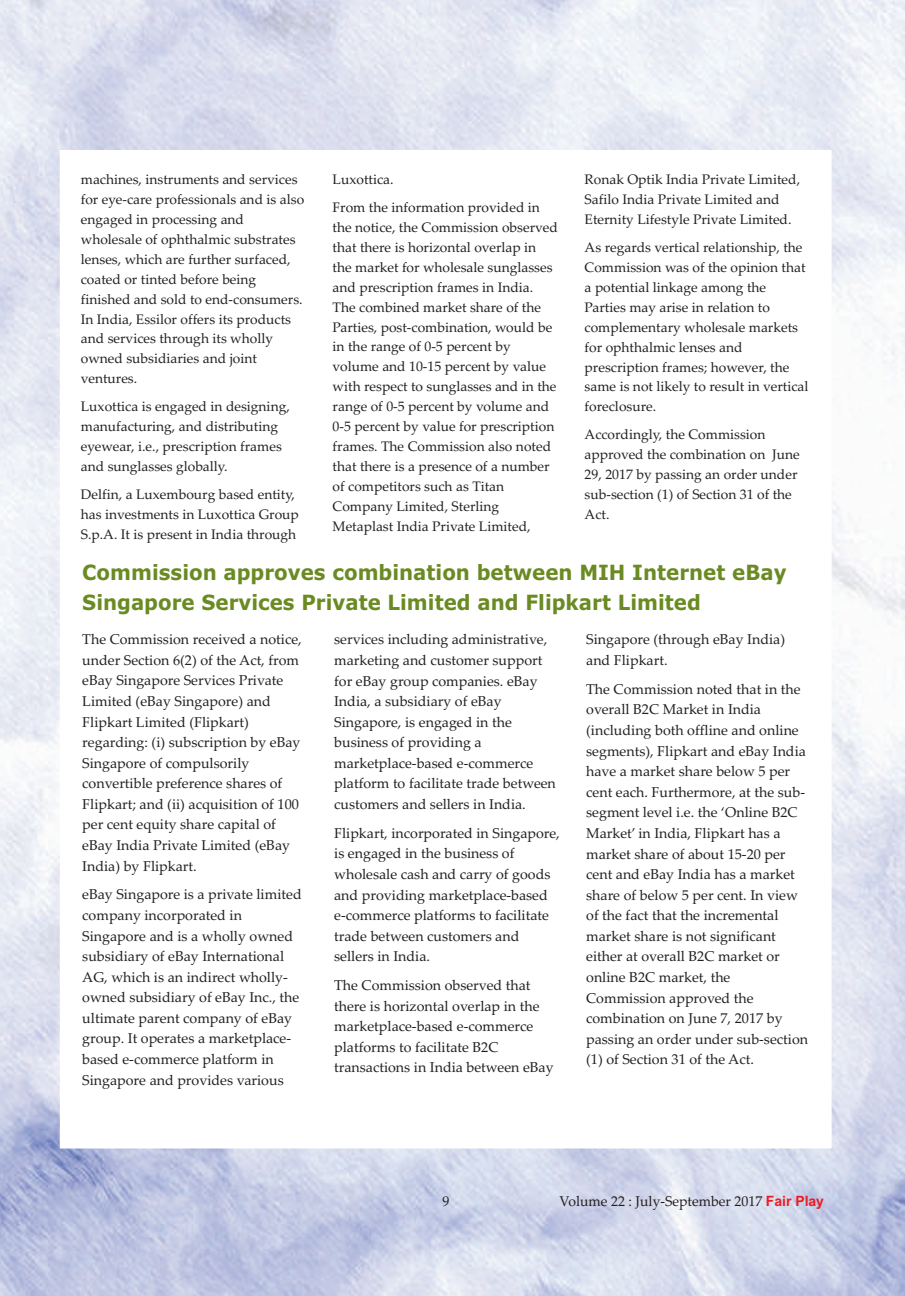
<style>
.page{position:relative;width:905px;height:1296px;background:#fff}
.page>*{position:absolute;margin:0;border:0;box-sizing:border-box;transform-origin:0 0}
.t1{font:700 21px/29.4px "Verdana";color:#6a8a22;scale:.94 1}
.t2{font:14.25px/20.5px "Palatino Linotype";color:#231f20}
.t3{font:13.8px/20px "Palatino Linotype";color:#231f20}
.s1{font-family:"Arial";font-weight:700;color:#ed1c24}
</style>
<div class="page">
<img style="left:1px;top:0;width:903px;height:1296px">
<img style="left:0;top:0;width:1px;height:1296px">
<div style="left:60px;top:151px;width:771px;height:997px;background:#fff"></div>
<p class="t3" style="left:81px;top:171px;width:225px">machines, instruments and services for eye-care professionals and is also engaged in processing and wholesale of ophthalmic substrates lenses, which are further surfaced, coated or tinted before being finished and sold to end-consumers.<br>In India, Essilor offers its products and services through its wholly owned subsidiaries and joint ventures.</p>
<p class="t3" style="left:81px;top:398px;width:210px">Luxottica is engaged in designing, manufacturing, and distributing eyewear, i.e., prescription frames and sunglasses globally.</p>
<p class="t3" style="left:81px;top:486px;width:219px">Delfin, a Luxembourg based entity, has investments in Luxottica Group<br>S.p.A. It is present in India through</p>
<p class="t3" style="left:584px;top:171px;width:217px">Ronak Optik India Private Limited,<br>Safilo India Private Limited and<br>Eternity Lifestyle Private Limited.</p>
<p class="t3" style="left:584px;top:239px;width:225px">As regards vertical relationship, the<br>Commission was of the opinion that a potential linkage among the<br>Parties may arise in relation to complementary wholesale markets for ophthalmic lenses and prescription frames; however, the same is not likely to result in vertical foreclosure.</p>
<p class="t3" style="left:584px;top:426px;width:217px">Accordingly, the Commission approved the combination on June<br>29, 2017 by passing an order under sub-section (1) of Section 31 of the<br>Act.</p>
<p class="t3" style="left:332px;top:167px;width:209px;line-height:27.9px">Luxottica.<br>From the information provided in</p>
<p class="t3" style="left:332px;top:219px;width:227px">the notice, the Commission observed that there is horizontal overlap in the market for wholesale sunglasses and prescription frames in India.<br>The combined market share of the Parties, post-combination, would be in the range of 0-5 percent by volume and 10-15 percent by value with respect to sunglasses and in the range of 0-5 percent by volume and 0-5 percent by value for prescription frames. The Commission also noted that there is a presence of a number of competitors such as Titan Company Limited, Sterling Metaplast India Private Limited,</p>
<h1 class="t1" style="left:82px;top:560px;width:750px">Commission approves combination between MIH Internet eBay<br>Singapore Services Private Limited and Flipkart Limited</h1>
<p class="t2" style="left:82px;top:631px;width:221px">The Commission received a notice, under Section 6(2) of the Act, from eBay Singapore Services Private<br>Limited (eBay Singapore) and<br>Flipkart Limited (Flipkart) regarding: (i) subscription by eBay<br>Singapore of compulsorily convertible preference shares of<br>Flipkart; and (ii) acquisition of 100 per cent equity share capital of eBay India Private Limited (eBay<br>India) by Flipkart.</p>
<p class="t2" style="left:82px;top:886px;width:221px">eBay Singapore is a private limited company incorporated in<br>Singapore and is a wholly owned subsidiary of eBay International<br>AG, which is an indirect wholly&shy;owned subsidiary of eBay Inc., the ultimate parent company of eBay group. It operates a marketplace&shy;based e-commerce platform in<br>Singapore and provides various</p>
<p class="t2" style="left:334px;top:631px;width:223px">services including administrative, marketing and customer support for eBay group companies. eBay<br>India, a subsidiary of eBay<br>Singapore, is engaged in the business of providing a marketplace-based e-commerce platform to facilitate trade between customers and sellers in India.</p>
<p class="t2" style="left:334px;top:824px;width:227px">Flipkart, incorporated in Singapore, is engaged in the business of wholesale cash and carry of goods and providing marketplace-based e-commerce platforms to facilitate trade between customers and sellers in India.</p>
<p class="t2" style="left:334px;top:977px;width:221px">The Commission observed that there is horizontal overlap in the marketplace-based e-commerce platforms to facilitate B2C transactions in India between eBay</p>
<p class="t2" style="left:586px;top:631px;width:200px">Singapore (through eBay India) and Flipkart.</p>
<p class="t2" style="left:586px;top:680px;width:223px">The Commission noted that in the overall B2C Market in India (including both offline and online segments), Flipkart and eBay India have a market share below 5 per cent each. Furthermore, at the sub&shy;segment level i.e. the ‘Online B2C<br>Market’ in India, Flipkart has a market share of about 15-20 per cent and eBay India has a market share of below 5 per cent. In view of the fact that the incremental market share is not significant either at overall B2C market or online B2C market, the<br>Commission approved the combination on June 7, 2017 by passing an order under sub-section (1) of Section 31 of the Act.</p>
<p class="t2" style="left:442px;top:1193px;width:8px">9</p>
<p class="t2" style="left:559px;top:1193px;width:266px">Volume 22 : July-September 2017 <span class="s1">Fair Play</span></p>
</div>
